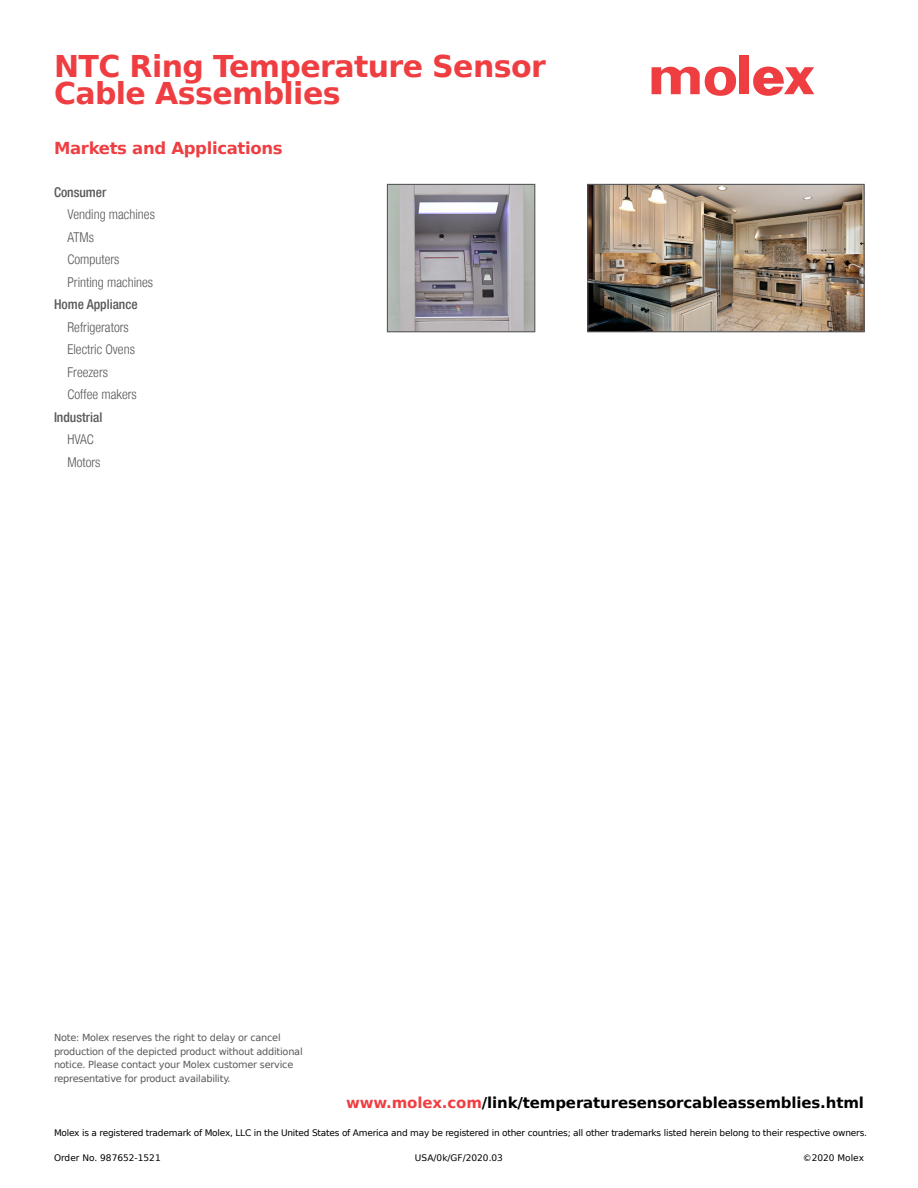
<style>
.page{position:relative;width:918px;height:1188px;background:#fff}
.page>*{position:absolute;margin:0;border:0;box-sizing:border-box;transform-origin:0 0}
.t1{font:700 30px/27px "Bitstream Vera Sans";letter-spacing:-.02em;color:#ef3e42}
.t2{font:700 16.5px "Bitstream Vera Sans";letter-spacing:-.02em;color:#ef3e42}
.t3{font:700 15px "Bitstream Vera Sans";letter-spacing:-.01em;color:#000}
.t4{font:300 condensed 13.5px/22.5px "Helvetica Neue LT";color:#58595b}
.t5{font:500 condensed 13.5px "Helvetica Neue LT";color:#58595b}
.t6{font:9.75px/13.5px "Bitstream Vera Sans";letter-spacing:-.025em;color:#58595b}
.t7{font:9px "Bitstream Vera Sans";letter-spacing:-.025em;color:#000}
.t8{font:9px "Bitstream Vera Sans";color:#000}
.s1{color:#ef3e42}
</style>
<div class="page">
<img style="left:589px;top:186px;width:274px;height:144px">
<div style="left:587px;top:184px;width:278px;height:148px;border:1px solid #58595b"></div>
<img style="left:389px;top:186px;width:144px;height:144px">
<div style="left:387px;top:184px;width:148px;height:148px;border:1px solid #58595b"></div>
<div style="left:739px;top:56px;width:10px;height:38px;background:#ef3e42"></div>
<svg style="left:652px;top:66px;width:84px;height:30px"></svg>
<svg style="left:753px;top:67px;width:61px;height:29px"></svg>
<h1 class="t1" style="left:54px;top:53px;width:493px">NTC Ring Temperature Sensor<br>Cable Assemblies</h1>
<h2 class="t2" style="left:54px;top:139px;width:230px">Markets and Applications</h2>
<h3 class="t5" style="left:54px;top:184px;width:54px">Consumer</h3>
<h3 class="t4" style="left:68px;top:203px;width:89px">Vending machines<br>ATMs<br>Computers<br>Printing machines</h3>
<h3 class="t5" style="left:54px;top:296px;width:85px">Home Appliance</h3>
<h3 class="t4" style="left:68px;top:316px;width:71px">Refrigerators<br>Electric Ovens<br>Freezers<br>Coffee makers</h3>
<h3 class="t5" style="left:54px;top:409px;width:50px">Industrial</h3>
<h3 class="t4" style="left:68px;top:428px;width:35px">HVAC<br>Motors</h3>
<p class="t6" style="left:54px;top:1031px;width:250px">Note: Molex reserves the right to delay or cancel production of the depicted product without additional notice. Please contact your Molex customer service representative for product availability.</p>
<h3 class="t3" style="left:346px;top:1094px;width:519px"><span class="s1">www.molex.com</span>/link/temperaturesensorcableassemblies.html</h3>
<p class="t7" style="left:54px;top:1128px;width:815px">Molex is a registered trademark of Molex, LLC in the United States of America and may be registered in other countries; all other trademarks listed herein belong to their respective owners.</p>
<p class="t8" style="left:54px;top:1152px;width:108px">Order No. 987652-1521</p>
<p class="t8" style="left:415px;top:1152px;width:90px">USA/0k/GF/2020.03</p>
<p class="t8" style="left:803px;top:1152px;width:63px">©2020 Molex</p>
</div>
